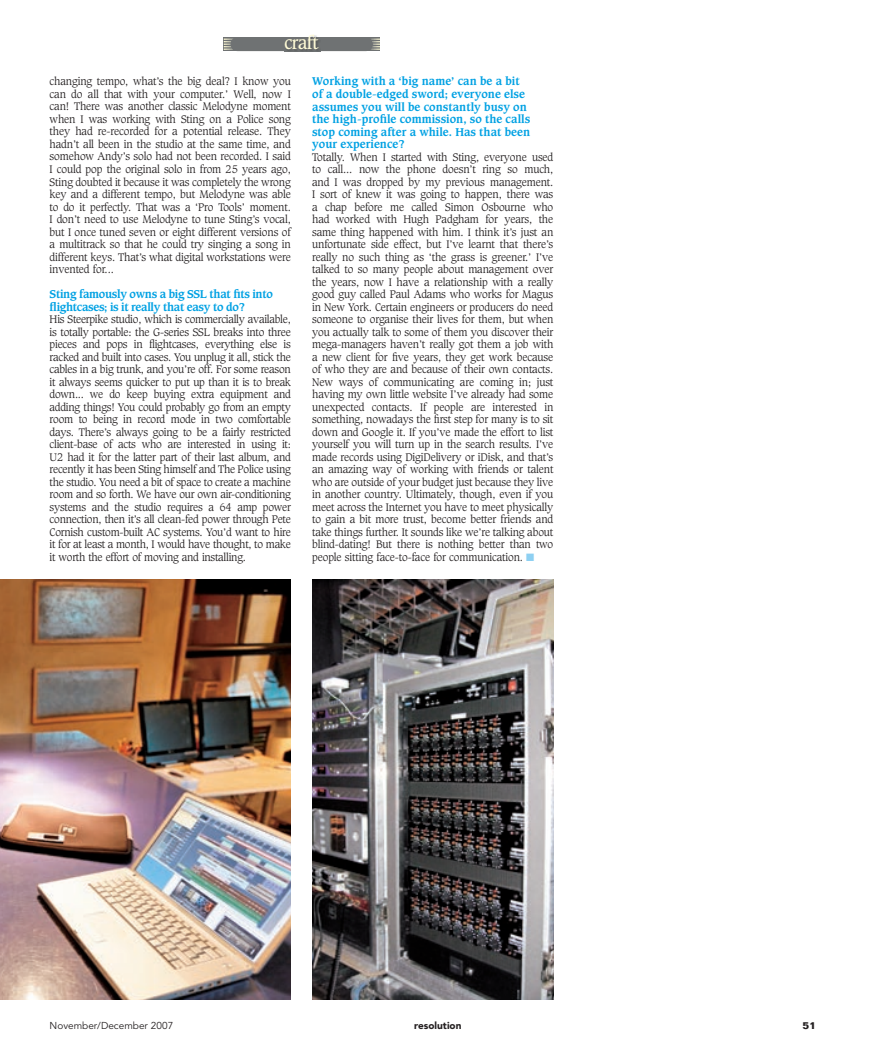
<style>
.page{position:relative;width:869px;height:1053px;background:#fff}
.page>*{position:absolute;margin:0;border:0;box-sizing:border-box;transform-origin:0 0}
.t1{font:17.5px "Caxton";letter-spacing:-.03em;color:#fffbd6}
.t2{font:700 11px/12.5px "Caxton";letter-spacing:.005em;color:#00a1e3}
.t3{font:700 11px/12.5px "Caxton";letter-spacing:-.025em;color:#00a1e3}
.t4{font:300 10.62px/12.5px "Caxton";letter-spacing:-.01em;color:#231f20;text-align:justify}
.t5{font:10px "Avenir";color:#231f20}
.t6{font:900 10px "Avenir";color:#231f20}
.t7{font:700 10px "Folio";color:#231f20}
.s1{color:#8ed0f2}
</style>
<div class="page">
<svg style="left:224px;top:37px;width:155px;height:14px"></svg>
<svg style="left:224px;top:39px;width:156px;height:11px"></svg>
<div style="left:231px;top:37px;width:141px;height:14px;background:#6f7273;border-radius:7px"></div>
<img style="left:284px;top:35px;width:36px;height:17px">
<img style="left:284px;top:37px;width:36px;height:14px">
<img style="left:0;top:579px;width:291px;height:420px">
<img style="left:312px;top:579px;width:241px;height:420px">
<h1 class="t1" style="left:284px;top:33px;width:35px">craft</h1>
<p class="t4" style="left:50px;top:76px;width:242px">changing tempo, what’s the big deal? I know you can do all that with your computer.’ Well, now I can! There was another classic Melodyne moment when I was working with Sting on a Police song they had re-recorded for a potential release. They hadn’t all been in the studio at the same time, and somehow Andy’s solo had not been recorded. I said I could pop the original solo in from 25 years ago, Sting doubted it because it was completely the wrong key and a different tempo, but Melodyne was able to do it perfectly. That was a ‘Pro Tools’ moment.<br>I don’t need to use Melodyne to tune Sting’s vocal, but I once tuned seven or eight different versions of a multitrack so that he could try singing a song in different keys. That’s what digital workstations were invented for...</p>
<p class="t3" style="left:50px;top:288px;width:224px">Sting famously owns a big SSL that fits into flightcases; is it really that easy to do?</p>
<p class="t4" style="left:50px;top:313px;width:242px">His Steerpike studio, which is commercially available, is totally portable: the G-series SSL breaks into three pieces and pops in flightcases, everything else is racked and built into cases. You unplug it all, stick the cables in a big trunk, and you’re off. For some reason it always seems quicker to put up than it is to break down... we do keep buying extra equipment and adding things! You could probably go from an empty room to being in record mode in two comfortable days. There’s always going to be a fairly restricted client-base of acts who are interested in using it:<br>U2 had it for the latter part of their last album, and recently it has been Sting himself and The Police using the studio. You need a bit of space to create a machine room and so forth. We have our own air-conditioning systems and the studio requires a 64 amp power connection, then it’s all clean-fed power through Pete Cornish custom-built AC systems. You’d want to hire it for at least a month, I would have thought, to make it worth the effort of moving and installing.</p>
<p class="t2" style="left:312px;top:75px;width:219px">Working with a ‘big name’ can be a bit of a double-edged sword; everyone else assumes you will be constantly busy on the high-profile commission, so the calls stop coming after a while. Has that been your experience?</p>
<p class="t4" style="left:312px;top:151px;width:242px">Totally. When I started with Sting, everyone used to call... now the phone doesn’t ring so much, and I was dropped by my previous management.<br>I sort of knew it was going to happen, there was a chap before me called Simon Osbourne who had worked with Hugh Padgham for years, the same thing happened with him. I think it’s just an unfortunate side effect, but I’ve learnt that there’s really no such thing as ‘the grass is greener.’ I’ve talked to so many people about management over the years, now I have a relationship with a really good guy called Paul Adams who works for Magus in New York. Certain engineers or producers do need someone to organise their lives for them, but when you actually talk to some of them you discover their mega-managers haven’t really got them a job with a new client for five years, they get work because of who they are and because of their own contacts.<br>New ways of communicating are coming in; just having my own little website I’ve already had some unexpected contacts. If people are interested in something, nowadays the first step for many is to sit down and Google it. If you’ve made the effort to list yourself you will turn up in the search results. I’ve made records using DigiDelivery or iDisk, and that’s an amazing way of working with friends or talent who are outside of your budget just because they live in another country. Ultimately, though, even if you meet across the Internet you have to meet physically to gain a bit more trust, become better friends and take things further. It sounds like we’re talking about blind-dating! But there is nothing better than two people sitting face-to-face for communication. <span class="s1">■</span></p>
<p class="t5" style="left:50px;top:1019px;width:125px">November/December 2007</p>
<p class="t6" style="left:414px;top:1019px;width:49px">resolution</p>
<p class="t7" style="left:802px;top:1019px;width:15px">51</p>
</div>
